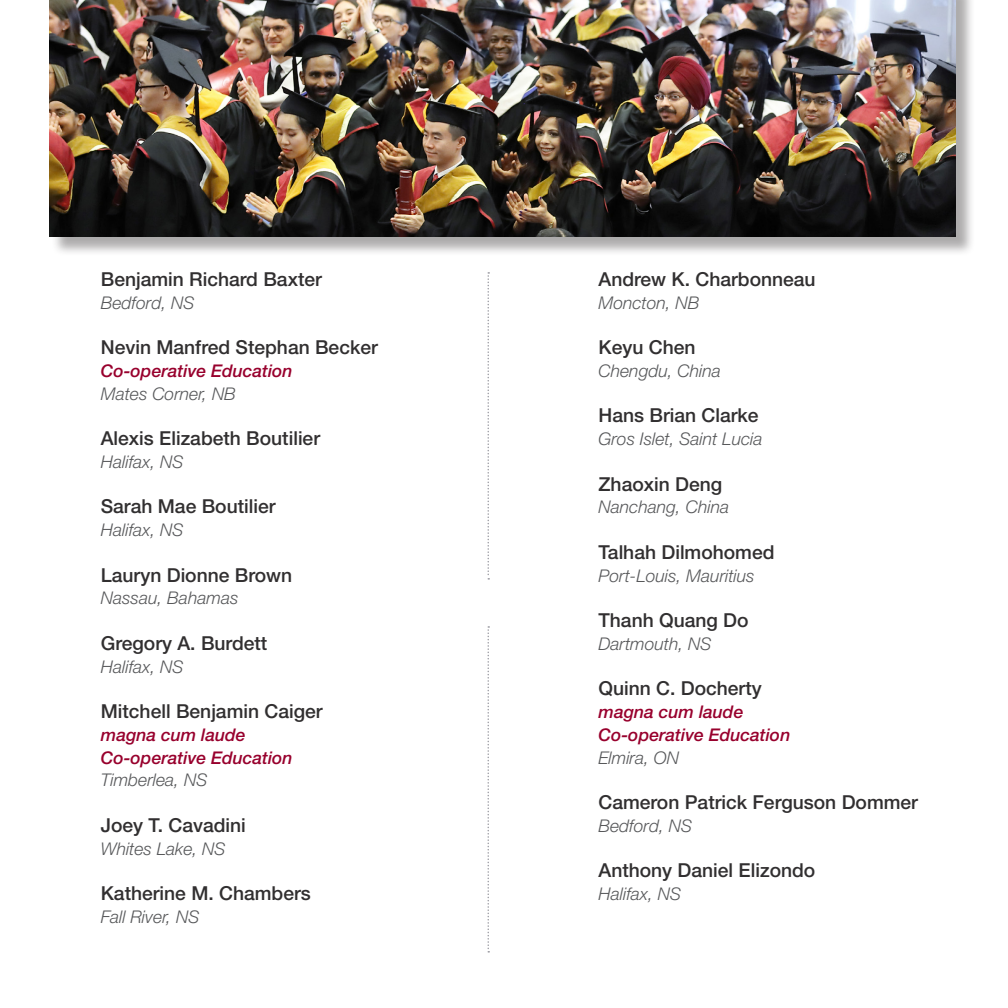
<style>
.page{position:relative;width:1008px;height:1008px;background:#fff}
.page>*{position:absolute;margin:0;border:0;box-sizing:border-box;transform-origin:0 0}
.Graduates{font:500 19.25px "Helvetica Neue LT Std";color:#312f30}
.Graduates-2{font:italic 300 17.5px "Helvetica Neue LT Std";color:#57585a}
.Graduates-3{font:italic 500 17.5px "Helvetica Neue LT Std";color:#98012d}
</style>
<div class="page">
<div style="left:52px;top:0;width:923px;height:257px;background:#231f20;opacity:.37"></div>
<img style="left:49px;top:0;width:906px;height:236px">
<svg style="left:487px;top:272px;width:2px;height:308px"></svg>
<svg style="left:487px;top:626px;width:2px;height:327px"></svg>
<p class="Graduates" style="left:101px;top:268px;width:223px">Benjamin Richard Baxter</p>
<p class="Graduates-2" style="left:101px;top:292px;width:95px">Bedford, NS</p>
<p class="Graduates" style="left:101px;top:336px;width:279px">Nevin Manfred Stephan Becker</p>
<p class="Graduates-3" style="left:101px;top:360px;width:193px">Co-operative Education</p>
<p class="Graduates-2" style="left:101px;top:383px;width:137px">Mates Corner, NB</p>
<p class="Graduates" style="left:101px;top:427px;width:221px">Alexis Elizabeth Boutilier</p>
<p class="Graduates-2" style="left:101px;top:451px;width:84px">Halifax, NS</p>
<p class="Graduates" style="left:101px;top:495px;width:176px">Sarah Mae Boutilier</p>
<p class="Graduates-2" style="left:101px;top:520px;width:84px">Halifax, NS</p>
<p class="Graduates" style="left:101px;top:563px;width:193px">Lauryn Dionne Brown</p>
<p class="Graduates-2" style="left:101px;top:588px;width:139px">Nassau, Bahamas</p>
<p class="Graduates" style="left:101px;top:632px;width:168px">Gregory A. Burdett</p>
<p class="Graduates-2" style="left:101px;top:656px;width:84px">Halifax, NS</p>
<p class="Graduates" style="left:101px;top:700px;width:223px">Mitchell Benjamin Caiger</p>
<p class="Graduates-3" style="left:101px;top:724px;width:146px">magna cum laude</p>
<p class="Graduates-3" style="left:101px;top:747px;width:193px">Co-operative Education</p>
<p class="Graduates-2" style="left:101px;top:770px;width:108px">Timberlea, NS</p>
<p class="Graduates" style="left:101px;top:814px;width:147px">Joey T. Cavadini</p>
<p class="Graduates-2" style="left:101px;top:838px;width:126px">Whites Lake, NS</p>
<p class="Graduates" style="left:101px;top:882px;width:212px">Katherine M. Chambers</p>
<p class="Graduates-2" style="left:101px;top:906px;width:100px">Fall River, NS</p>
<p class="Graduates" style="left:598px;top:268px;width:219px">Andrew K. Charbonneau</p>
<p class="Graduates-2" style="left:598px;top:292px;width:103px">Moncton, NB</p>
<p class="Graduates" style="left:598px;top:336px;width:98px">Keyu Chen</p>
<p class="Graduates-2" style="left:598px;top:360px;width:124px">Chengdu, China</p>
<p class="Graduates" style="left:598px;top:404px;width:162px">Hans Brian Clarke</p>
<p class="Graduates-2" style="left:598px;top:429px;width:166px">Gros Islet, Saint Lucia</p>
<p class="Graduates" style="left:598px;top:472px;width:125px">Zhaoxin Deng</p>
<p class="Graduates-2" style="left:598px;top:497px;width:132px">Nanchang, China</p>
<p class="Graduates" style="left:598px;top:541px;width:178px">Talhah Dilmohomed</p>
<p class="Graduates-2" style="left:598px;top:565px;width:158px">Port-Louis, Mauritius</p>
<p class="Graduates" style="left:598px;top:609px;width:152px">Thanh Quang Do</p>
<p class="Graduates-2" style="left:598px;top:633px;width:115px">Dartmouth, NS</p>
<p class="Graduates" style="left:598px;top:677px;width:165px">Quinn C. Docherty</p>
<p class="Graduates-3" style="left:598px;top:702px;width:146px">magna cum laude</p>
<p class="Graduates-3" style="left:598px;top:724px;width:193px">Co-operative Education</p>
<p class="Graduates-2" style="left:598px;top:747px;width:82px">Elmira, ON</p>
<p class="Graduates" style="left:598px;top:791px;width:321px">Cameron Patrick Ferguson Dommer</p>
<p class="Graduates-2" style="left:598px;top:815px;width:95px">Bedford, NS</p>
<p class="Graduates" style="left:598px;top:859px;width:218px">Anthony Daniel Elizondo</p>
<p class="Graduates-2" style="left:598px;top:884px;width:84px">Halifax, NS</p>
</div>
